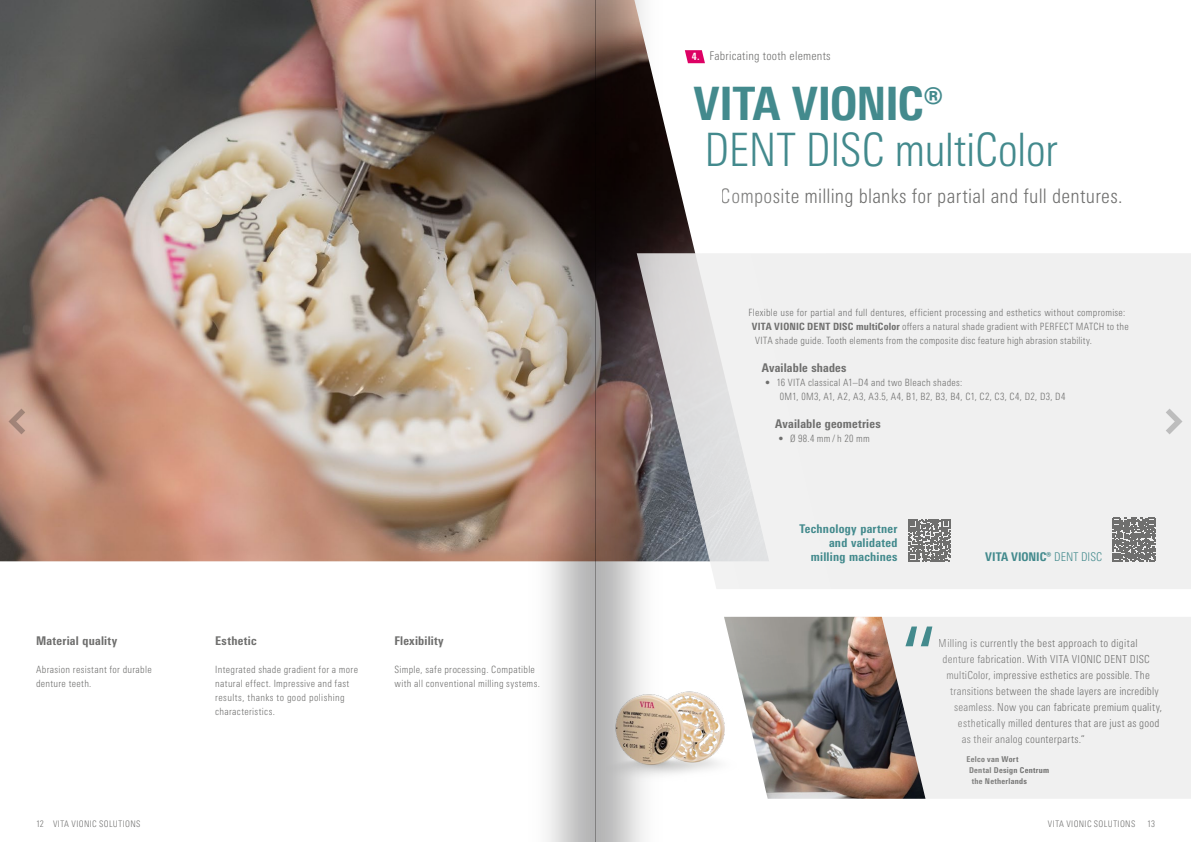
<style>
.page{position:relative;width:1191px;height:842px;background:#fff}
.page>*{position:absolute;margin:0;border:0;box-sizing:border-box;transform-origin:0 0}
.t1{font:300 condensed 46px "Univers Next Pro";letter-spacing:-.015em;color:#438a8d}
.t2{font:800 condensed 46px "Univers Next Pro";letter-spacing:-.02em;color:#438a8d}
.t3{font:300 condensed 20px "Univers Next Pro";letter-spacing:.01em;color:#6f6f6e}
.t4{font:800 condensed 12px "Univers Next Pro";letter-spacing:.02em;color:#6f6f6e}
.t5{font:800 condensed 12px/14px "Univers Next Pro";letter-spacing:.02em;color:#438a8d;text-align:right}
.t6{font:300 condensed 12px "Univers Next Pro";letter-spacing:.02em;color:#6f6f6e}
.t7{font:800 condensed 12px "Univers Next Pro";letter-spacing:-.01em;color:#438a8d}
.t8{font:300 condensed 11px "Univers Next Pro";letter-spacing:.02em;color:#6f6f6e}
.t9{font:300 condensed 10px/14px "Univers Next Pro";letter-spacing:.03em;color:#6f6f6e}
.t10{font:800 condensed 10px "Univers Next Pro";color:#fff}
.t11{font:300 condensed 9px "Univers Next Pro";letter-spacing:.035em;color:#6f6f6e}
.t12{font:800 condensed 8px "Univers Next Pro";letter-spacing:.035em;color:#6f6f6e}
.s1{font-weight:800}
.s2{font-weight:300}
</style>
<div class="page">
<div style="left:932px;top:617px;width:259px;height:182px;background:#f0f0f0"></div>
<img style="left:0;top:0;width:454px;height:561px">
<svg style="left:925px;top:617px;width:7px;height:182px"></svg>
<img style="left:737px;top:617px;width:188px;height:182px">
<div style="left:737px;top:253px;width:454px;height:336px;background:#f0f0f0"></div>
<svg style="left:908px;top:519px;width:42px;height:43px"></svg>
<svg style="left:1112px;top:518px;width:43px;height:43px"></svg>
<img style="left:454px;top:0;width:283px;height:842px">
<svg style="left:1165px;top:409px;width:17px;height:25px"></svg>
<svg style="left:9px;top:409px;width:16px;height:25px"></svg>
<p class="t10" style="left:692px;top:51px;width:9px">4.</p>
<p class="t6" style="left:709px;top:49px;width:123px">Fabricating tooth elements</p>
<h1 class="t2" style="left:693px;top:76px;width:250px">VITA VIONIC®</h1>
<h1 class="t1" style="left:704px;top:123px;width:355px">DENT DISC multiColor</h1>
<h2 class="t3" style="left:720px;top:185px;width:403px">Composite milling blanks for partial and full dentures.</h2>
<p class="t9" style="left:748px;top:305px;width:378px">Flexible use for partial and full dentures, efficient processing and esthetics without compromise:</p>
<p class="t9" style="left:751px;top:319px;width:378px"><span class="s1">VITA VIONIC DENT DISC multiColor</span> offers a natural shade gradient with PERFECT MATCH to the</p>
<p class="t9" style="left:755px;top:333px;width:338px">VITA shade guide. Tooth elements from the composite disc feature high abrasion stability.</p>
<p class="t4" style="left:762px;top:361px;width:86px">Available shades</p>
<p class="t9" style="left:780px;top:375px;width:287px;text-indent:-15px">• 16 VITA classical A1–D4 and two Bleach shades:<br>0M1, 0M3, A1, A2, A3, A3.5, A4, B1, B2, B3, B4, C1, C2, C3, C4, D2, D3, D4</p>
<p class="t4" style="left:775px;top:417px;width:107px">Available geometries</p>
<p class="t9" style="left:778px;top:431px;width:93px">• Ø 98.4 mm/ h 20 mm</p>
<p class="t4" style="left:36px;top:634px;width:83px">Material quality</p>
<p class="t9" style="left:36px;top:662px;width:117px">Abrasion resistant for durable denture teeth.</p>
<p class="t4" style="left:215px;top:634px;width:43px">Esthetic</p>
<p class="t9" style="left:215px;top:662px;width:144px">Integrated shade gradient for a more natural effect. Impressive and fast results, thanks to good polishing characteristics.</p>
<p class="t4" style="left:394px;top:634px;width:51px">Flexibility</p>
<p class="t9" style="left:394px;top:662px;width:147px">Simple, safe processing. Compatible with all conventional milling systems.</p>
<p class="t5" style="left:799px;top:522px;width:99px">Technology partner and validated milling machines</p>
<p class="t7" style="left:985px;top:550px;width:118px">VITA VIONIC® <span class="s2">DENT DISC</span></p>
<p class="t8" style="left:938px;top:636px;width:200px">Milling is currently the best approach to digital</p>
<p class="t8" style="left:942px;top:652px;width:209px">denture fabrication. With VITA VIONIC DENT DISC</p>
<p class="t8" style="left:946px;top:668px;width:205px">multiColor, impressive esthetics are possible. The</p>
<p class="t8" style="left:950px;top:684px;width:210px">transitions between the shade layers are incredibly</p>
<p class="t8" style="left:954px;top:700px;width:209px">seamless. Now you can fabricate premium quality,</p>
<p class="t8" style="left:958px;top:716px;width:203px">esthetically milled dentures that are just as good</p>
<p class="t8" style="left:961px;top:732px;width:125px">as their analog counterparts.“</p>
<p class="t12" style="left:966px;top:754px;width:53px">Eelco van Wort</p>
<p class="t12" style="left:969px;top:765px;width:82px">Dental Design Centrum</p>
<p class="t12" style="left:971px;top:776px;width:57px">the Netherlands</p>
<p class="t11" style="left:36px;top:819px;width:106px">12 VITA VIONIC SOLUTIONS</p>
<p class="t11" style="left:1048px;top:819px;width:89px">VITA VIONIC SOLUTIONS</p>
<p class="t11" style="left:1147px;top:819px;width:9px">13</p>
</div>
